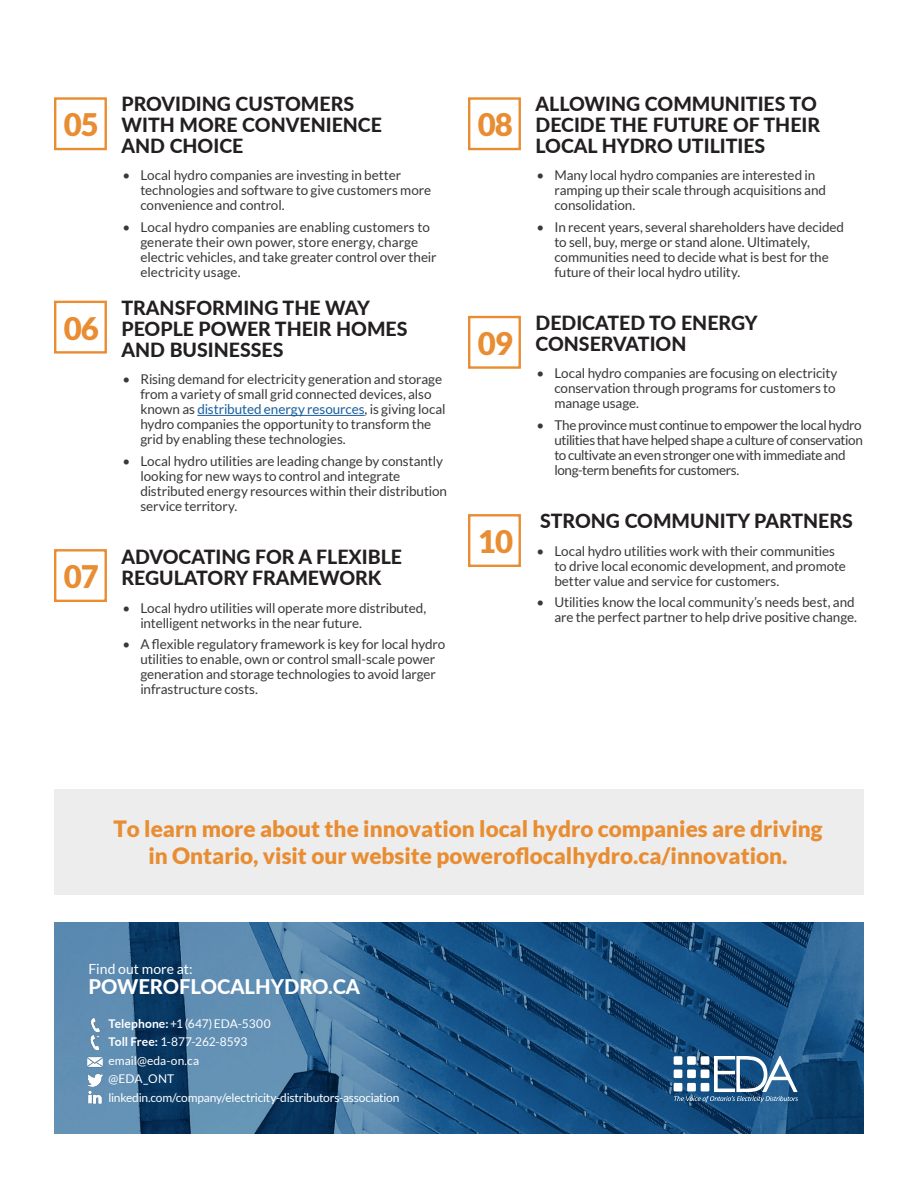
<style>
.page{position:relative;width:918px;height:1188px;background:#fff}
.page>*{position:absolute;margin:0;border:0;box-sizing:border-box;transform-origin:0 0}
.Body_Copy{font:900 31.2px "Lato";letter-spacing:-.04em;color:#e88d32}
.Callout{font:900 22.5px/27px "Lato";color:#e88d32;text-align:center}
.Body_Copy-2{font:800 20.25px "Lato";color:#fff}
.H2_indented{font:800 19.5px/21px "Lato";color:#231f20}
.Body_Copy-3{font:13.95px "Lato";color:#fff}
.t1{font:13.5px/15px "Lato";letter-spacing:-.01em;color:#383938}
.t2{font:13.5px/15px "Lato";letter-spacing:-.03em;color:#383938}
.Body_Copy-4{font:12px "Lato";letter-spacing:-.015em;color:#fff}
.Body_Copy-5{font:12px "Lato";letter-spacing:.005em;color:#fff}
.s1{color:#175d9e}
.s2{font-weight:700}
</style>
<div class="page">
<div style="left:54px;top:789px;width:810px;height:106px;background:#ededed"></div>
<hr style="left:197px;top:415px;width:168px;height:1px;background:#175d9e">
<div style="left:54px;top:97px;width:53px;height:53px;border:2px solid #e88d32"></div>
<div style="left:54px;top:301px;width:53px;height:53px;border:2px solid #e88d32"></div>
<div style="left:54px;top:549px;width:53px;height:53px;border:2px solid #e88d32"></div>
<div style="left:468px;top:97px;width:53px;height:53px;border:2px solid #e88d32"></div>
<div style="left:468px;top:316px;width:53px;height:53px;border:2px solid #e88d32"></div>
<div style="left:468px;top:514px;width:53px;height:53px;border:2px solid #e88d32"></div>
<img style="left:54px;top:922px;width:810px;height:212px">
<svg style="left:674px;top:1056px;width:124px;height:46px"></svg>
<div style="left:674px;top:1056px;width:8px;height:9px;background:#fff"></div>
<div style="left:674px;top:1083px;width:8px;height:8px;background:#fff"></div>
<div style="left:674px;top:1070px;width:8px;height:8px;background:#fff"></div>
<div style="left:687px;top:1083px;width:9px;height:8px;background:#fff"></div>
<div style="left:687px;top:1070px;width:9px;height:8px;background:#fff"></div>
<div style="left:701px;top:1083px;width:8px;height:8px;background:#fff"></div>
<div style="left:701px;top:1070px;width:8px;height:8px;background:#fff"></div>
<div style="left:687px;top:1056px;width:9px;height:9px;background:#fff"></div>
<div style="left:701px;top:1056px;width:8px;height:9px;background:#fff"></div>
<img style="left:86px;top:1073px;width:18px;height:14px">
<img style="left:86px;top:1090px;width:18px;height:14px">
<img style="left:87px;top:1056px;width:16px;height:11px">
<img style="left:90px;top:1017px;width:11px;height:15px">
<img style="left:90px;top:1035px;width:10px;height:15px">
<p class="Body_Copy" style="left:64px;top:107px;width:36px">05</p>
<p class="Body_Copy" style="left:64px;top:310px;width:36px">06</p>
<p class="Body_Copy" style="left:64px;top:558px;width:36px">07</p>
<p class="H2_indented" style="left:122px;top:92px;width:262px">PROVIDING CUSTOMERS<br>WITH MORE CONVENIENCE<br>AND CHOICE</p>
<p class="t1" style="left:140px;top:168px;width:292px;text-indent:-18px">• Local hydro companies are investing in better technologies and software to give customers more convenience and control.</p>
<p class="t1" style="left:140px;top:219px;width:298px;text-indent:-18px">• Local hydro companies are enabling customers to generate their own power, store energy, charge electric vehicles, and take greater control over their electricity usage.</p>
<p class="H2_indented" style="left:122px;top:297px;width:288px">TRANSFORMING THE WAY<br>PEOPLE POWER THEIR HOMES<br>AND BUSINESSES</p>
<p class="t1" style="left:140px;top:372px;width:307px;text-indent:-18px">• Rising demand for electricity generation and storage from a variety of small grid connected devices, also known as <span class="s1">distributed energy resources</span>, is giving local hydro companies the opportunity to transform the grid by enabling these technologies.</p>
<p class="t1" style="left:140px;top:453px;width:308px;text-indent:-18px">• Local hydro utilities are leading change by constantly looking for new ways to control and integrate distributed energy resources within their distribution service territory.</p>
<p class="H2_indented" style="left:122px;top:546px;width:282px">ADVOCATING FOR A FLEXIBLE<br>REGULATORY FRAMEWORK</p>
<p class="t1" style="left:140px;top:600px;width:287px;text-indent:-18px">• Local hydro utilities will operate more distributed, intelligent networks in the near future.</p>
<p class="t1" style="left:140px;top:637px;width:306px;text-indent:-18px">• A flexible regulatory framework is key for local hydro utilities to enable, own or control small-scale power generation and storage technologies to avoid larger infrastructure costs.</p>
<p class="Body_Copy" style="left:478px;top:107px;width:36px">08</p>
<p class="Body_Copy" style="left:478px;top:325px;width:36px">09</p>
<p class="Body_Copy" style="left:478px;top:523px;width:37px">10</p>
<p class="H2_indented" style="left:536px;top:92px;width:286px">ALLOWING COMMUNITIES TO<br>DECIDE THE FUTURE OF THEIR<br>LOCAL HYDRO UTILITIES</p>
<p class="t1" style="left:554px;top:168px;width:273px;text-indent:-18px">• Many local hydro companies are interested in ramping up their scale through acquisitions and consolidation.</p>
<p class="t1" style="left:554px;top:219px;width:291px;text-indent:-18px">• In recent years, several shareholders have decided to sell, buy, merge or stand alone. Ultimately, communities need to decide what is best for the future of their local hydro utility.</p>
<p class="H2_indented" style="left:536px;top:312px;width:224px">DEDICATED TO ENERGY<br>CONSERVATION</p>
<p class="t1" style="left:554px;top:366px;width:285px;text-indent:-18px">• Local hydro companies are focusing on electricity conservation through programs for customers to manage usage.</p>
<p class="t2" style="left:554px;top:417px;width:310px;text-indent:-18px">• The province must continue to empower the local hydro utilities that have helped shape a culture of conservation to cultivate an even stronger one with immediate and long-term benefits for customers.</p>
<p class="H2_indented" style="left:540px;top:510px;width:314px">STRONG COMMUNITY PARTNERS</p>
<p class="t1" style="left:554px;top:543px;width:293px;text-indent:-18px">• Local hydro utilities work with their communities to drive local economic development, and promote better value and service for customers.</p>
<p class="t1" style="left:536px;top:595px;width:322px;text-align:right">• Utilities know the local community’s needs best, and are the perfect partner to help drive positive change.</p>
<p class="Callout" style="left:113px;top:815px;width:711px">To learn more about the innovation local hydro companies are driving in Ontario, visit our website poweroflocalhydro.ca/innovation.</p>
<p class="Body_Copy-3" style="left:88px;top:961px;width:106px">Find out more at:</p>
<p class="Body_Copy-2" style="left:88px;top:971px;width:273px">POWEROFLOCALHYDRO.CA</p>
<p class="Body_Copy-4" style="left:108px;top:1017px;width:164px"><span class="s2">Telephone:</span> +1 (647) EDA-5300</p>
<p class="Body_Copy-4" style="left:108px;top:1035px;width:141px"><span class="s2">Toll Free:</span> 1-877-262-8593</p>
<p class="Body_Copy-5" style="left:108px;top:1054px;width:92px">email@eda-on.ca</p>
<p class="Body_Copy-4" style="left:108px;top:1072px;width:67px">@EDA_ONT</p>
<p class="Body_Copy-4" style="left:108px;top:1091px;width:293px">linkedin.com/company/electricity-distributors-association</p>
</div>
